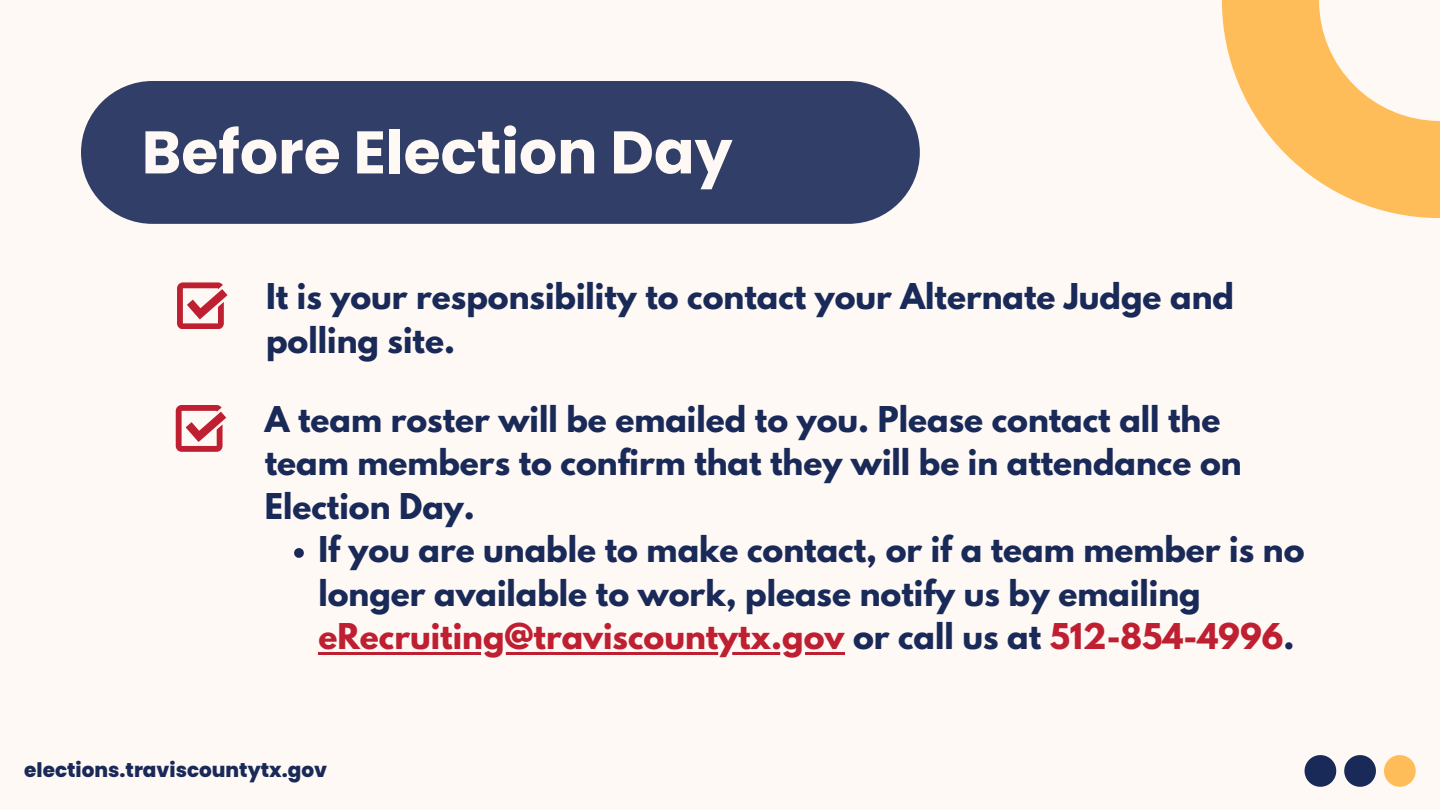
<style>
.page{position:relative;width:1440px;height:810px;background:#fff9f5}
.page>*{position:absolute;margin:0;border:0;box-sizing:border-box;transform-origin:0 0}
.t1{font:700 60px "Poppins";color:#fff9f5}
.t2{font:700 31.5px/43.5px "League Spartan";color:#1a2a58}
.t3{font:700 31.5px "League Spartan";color:#be2032}
.t4{font:800 20px "Poppins";color:#1a2a58}
.s1{color:#1a2a58}
</style>
<div class="page">
<svg style="left:1222px;top:0;width:218px;height:218px;fill:#ffbd59"></svg>
<div style="left:81px;top:81px;width:839px;height:143px;background:#313f68;border-radius:71px"></div>
<svg style="left:177px;top:282px;width:51px;height:47px"></svg>
<svg style="left:176px;top:405px;width:50px;height:47px"></svg>
<svg style="left:294px;top:548px;width:10px;height:10px"></svg>
<hr style="left:318px;top:652px;width:526px;height:3px;background:#be2032">
<svg style="left:1384px;top:755px;width:32px;height:32px"></svg>
<svg style="left:1344px;top:755px;width:32px;height:32px"></svg>
<svg style="left:1305px;top:755px;width:31px;height:32px"></svg>
<h1 class="t1" style="left:142px;top:110px;width:592px">Before Election Day</h1>
<p class="t2" style="left:266px;top:279px;width:969px">It is your responsibility to contact your Alternate Judge and polling site.</p>
<h2 class="t2" style="left:265px;top:401px;width:978px">A team roster will be emailed to you. Please contact all the team members to confirm that they will be in attendance on<br>Election Day.</h2>
<p class="t2" style="left:318px;top:532px;width:988px">If you are unable to make contact, or if a team member is no longer available to work, please notify us by emailing</p>
<h2 class="t3" style="left:318px;top:621px;width:978px">eRecruiting@traviscountytx.gov <span class="s1">or call us at</span> 512-854-4996<span class="s1">.</span></h2>
<p class="t4" style="left:24px;top:756px;width:304px">elections.traviscountytx.gov</p>
</div>
